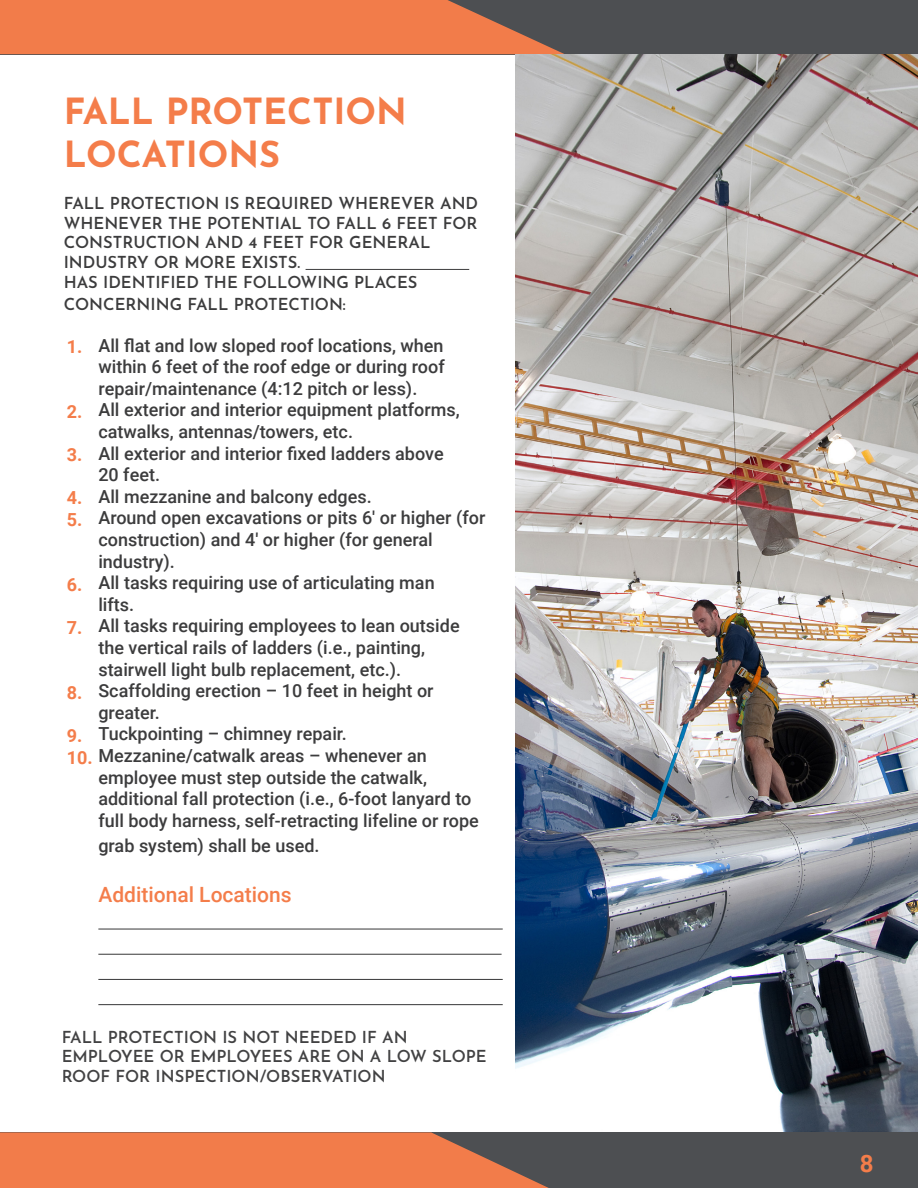
<style>
.page{position:relative;width:918px;height:1188px;background:#fff}
.page>*{position:absolute;margin:0;border:0;box-sizing:border-box;transform-origin:0 0}
.t1{font:700 36px "Josefin Sans";color:#f47d4a}
.t2{font:700 24px "Roboto";color:#f47d4a}
.t3{font:500 21px "Roboto";color:#f47d4a}
.t4{font:500 18px/21.6px "Roboto";color:#3c3c3d}
.t5{font:700 18px "Roboto";color:#f47d4a}
.t6{font:600 16.5px/19.8px "Josefin Sans";color:#3c3c3d}
.s1{font-weight:700;color:#f47d4a}
</style>
<div class="page">
<hr style="left:306px;top:269px;width:163px;height:1px;background:#3c3c3d">
<hr style="left:98px;top:929px;width:405px;height:1px;background:#3c3c3d">
<hr style="left:98px;top:954px;width:404px;height:1px;background:#3c3c3d">
<hr style="left:98px;top:979px;width:405px;height:1px;background:#3c3c3d">
<hr style="left:98px;top:1004px;width:405px;height:1px;background:#3c3c3d">
<div style="left:0;top:0;width:918px;height:55px;background:#4b4d50"></div>
<svg style="left:0;top:0;width:564px;height:54px;background:#e0774a"></svg>
<img style="left:515px;top:54px;width:403px;height:1078px">
<div style="left:0;top:1132px;width:918px;height:56px;background:#4b4d50"></div>
<svg style="left:0;top:1132px;width:549px;height:56px;background:#df764a"></svg>
<p class="t1" style="left:64px;top:79px;width:345px">FALL PROTECTION</p>
<p class="t1" style="left:64px;top:123px;width:218px">LOCATIONS</p>
<p class="t6" style="left:64px;top:191px;width:416px">FALL PROTECTION IS REQUIRED WHEREVER AND</p>
<p class="t6" style="left:64px;top:211px;width:415px">WHENEVER THE POTENTIAL TO FALL 6 FEET FOR</p>
<p class="t6" style="left:64px;top:231px;width:368px">CONSTRUCTION AND 4 FEET FOR GENERAL</p>
<p class="t6" style="left:64px;top:250px;width:238px">INDUSTRY OR MORE EXISTS.</p>
<p class="t6" style="left:64px;top:270px;width:355px">HAS IDENTIFIED THE FOLLOWING PLACES</p>
<p class="t6" style="left:64px;top:292px;width:284px">CONCERNING FALL PROTECTION:</p>
<p class="t4" style="left:98px;top:334px;width:347px">All flat and low sloped roof locations, when</p>
<p class="t4" style="left:98px;top:355px;width:348px">within 6 feet of the roof edge or during roof</p>
<p class="t4" style="left:98px;top:377px;width:320px">repair/maintenance (4:12 pitch or less).</p>
<p class="t4" style="left:98px;top:398px;width:363px">All exterior and interior equipment platforms,</p>
<p class="t4" style="left:98px;top:420px;width:256px">catwalks, antennas/towers, etc.</p>
<p class="t4" style="left:98px;top:442px;width:347px">All exterior and interior fixed ladders above</p>
<p class="t4" style="left:98px;top:463px;width:63px">20 feet.</p>
<p class="t4" style="left:98px;top:485px;width:275px">All mezzanine and balcony edges.</p>
<p class="t4" style="left:98px;top:506px;width:388px">Around open excavations or pits 6' or higher (for construction) and 4' or higher (for general</p>
<p class="t4" style="left:98px;top:550px;width:78px">industry).</p>
<p class="t4" style="left:98px;top:571px;width:338px">All tasks requiring use of articulating man</p>
<p class="t4" style="left:98px;top:593px;width:37px">lifts.</p>
<p class="t4" style="left:98px;top:614px;width:363px">All tasks requiring employees to lean outside</p>
<p class="t4" style="left:98px;top:636px;width:328px">the vertical rails of ladders (i.e., painting,</p>
<p class="t4" style="left:98px;top:658px;width:304px">stairwell light bulb replacement, etc.).</p>
<p class="t4" style="left:98px;top:679px;width:337px">Scaffolding erection – 10 feet in height or</p>
<p class="t4" style="left:98px;top:701px;width:63px">greater.</p>
<p class="t4" style="left:98px;top:722px;width:250px">Tuckpointing – chimney repair.</p>
<p class="t4" style="left:67px;top:744px;width:361px"><span class="s1">10.</span> Mezzanine/catwalk areas – whenever an</p>
<p class="t4" style="left:98px;top:766px;width:330px">employee must step outside the catwalk,</p>
<p class="t4" style="left:98px;top:787px;width:375px">additional fall protection (i.e., 6-foot lanyard to</p>
<p class="t4" style="left:98px;top:807px;width:382px;line-height:25.2px">full body harness, self-retracting lifeline or rope grab system) shall be used.</p>
<p class="t3" style="left:98px;top:880px;width:195px">Additional Locations</p>
<p class="t5" style="left:67px;top:334px;width:17px">1.</p>
<p class="t5" style="left:67px;top:399px;width:17px">2.</p>
<p class="t5" style="left:67px;top:442px;width:17px">3.</p>
<p class="t5" style="left:67px;top:485px;width:17px">4.</p>
<p class="t5" style="left:67px;top:507px;width:17px">5.</p>
<p class="t5" style="left:67px;top:572px;width:17px">6.</p>
<p class="t5" style="left:67px;top:615px;width:17px">7.</p>
<p class="t5" style="left:67px;top:680px;width:17px">8.</p>
<p class="t5" style="left:67px;top:723px;width:17px">9.</p>
<p class="t6" style="left:62px;top:1025px;width:427px">FALL PROTECTION IS NOT NEEDED IF AN<br>EMPLOYEE OR EMPLOYEES ARE ON A LOW SLOPE<br>ROOF FOR INSPECTION/OBSERVATION</p>
<p class="t2" style="left:860px;top:1147px;width:15px">8</p>
</div>
